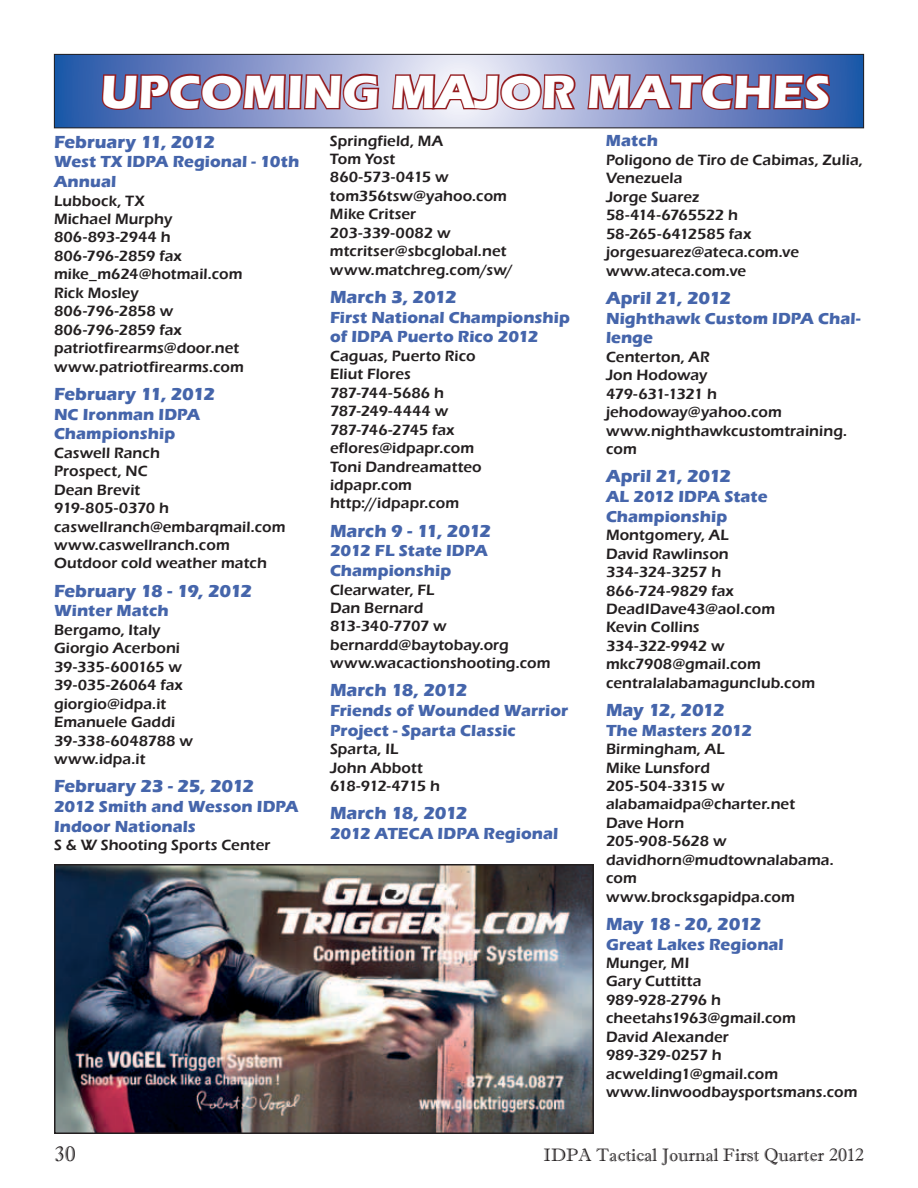
<style>
.page{position:relative;width:918px;height:1188px;background:#fff}
.page>*{position:absolute;margin:0;border:0;box-sizing:border-box;transform-origin:0 0}
.t1{font:700 48px "Eras ITC";color:#fff}
.t2{font:21px "Imprint MT Shadow";color:#231f20}
.t3{font:700 18px "Eras ITC";letter-spacing:-.01em;color:#4565ab}
.t4{font:18px "Imprint MT Shadow";color:#231f20}
.t5{font:700 18px "Eras ITC";letter-spacing:-.04em;color:#4565ab}
.t6{font:700 16.5px/19.8px "Eras ITC";letter-spacing:.005em;color:#4565ab}
.t7{font:600 15.3px/18.5px "Eras ITC";letter-spacing:.005em;color:#231f20}
</style>
<div class="page">
<svg style="left:56px;top:56px;width:806px;height:70px;background:#6a88c2"></svg>
<svg style="left:100px;top:62px;width:281px;height:50px;background:#867098"></svg>
<svg style="left:390px;top:62px;width:188px;height:67px;background:#cab3c2"></svg>
<svg style="left:586px;top:53px;width:246px;height:76px;background:#7b73a2"></svg>
<div style="left:54px;top:54px;width:810px;height:74px;border:1px solid #231f20"></div>
<img style="left:57px;top:867px;width:534px;height:264px">
<div style="left:54px;top:864px;width:540px;height:270px;border:2px solid #231f20"></div>
<h1 class="t1" style="left:101px;top:64px;width:731px">UPCOMING MAJOR MATCHES</h1>
<p class="t3" style="left:54px;top:131px;width:163px">February 11, 2012</p>
<p class="t6" style="left:54px;top:152px;width:247px">West TX IDPA Regional - 10th<br>Annual</p>
<p class="t7" style="left:54px;top:191px;width:191px">Lubbock, TX<br>Michael Murphy<br>806-893-2944 h<br>806-796-2859 fax mike_m624@hotmail.com<br>Rick Mosley<br>806-796-2858 w<br>806-796-2859 fax patriotfirearms@door.net www.patriotfirearms.com</p>
<p class="t3" style="left:54px;top:383px;width:163px">February 11, 2012</p>
<p class="t6" style="left:54px;top:404px;width:148px">NC Ironman IDPA<br>Championship</p>
<p class="t7" style="left:54px;top:444px;width:233px">Caswell Ranch<br>Prospect, NC<br>Dean Brevit<br>919-805-0370 h caswellranch@embarqmail.com www.caswellranch.com<br>Outdoor cold weather match</p>
<p class="t3" style="left:54px;top:580px;width:200px">February 18 - 19, 2012</p>
<p class="t6" style="left:54px;top:601px;width:116px">Winter Match</p>
<p class="t7" style="left:54px;top:621px;width:140px">Bergamo, Italy<br>Giorgio Acerboni<br>39-335-600165 w<br>39-035-26064 fax giorgio@idpa.it<br>Emanuele Gaddi<br>39-338-6048788 w www.idpa.it</p>
<p class="t3" style="left:54px;top:776px;width:202px">February 23 - 25, 2012</p>
<p class="t6" style="left:54px;top:797px;width:246px">2012 Smith and Wesson IDPA<br>Indoor Nationals</p>
<p class="t7" style="left:54px;top:836px;width:218px">S &amp; W Shooting Sports Center</p>
<p class="t7" style="left:330px;top:131px;width:184px">Springfield, MA<br>Tom Yost<br>860-573-0415 w tom356tsw@yahoo.com<br>Mike Critser<br>203-339-0082 w mtcritser@sbcglobal.net www.matchreg.com/sw/</p>
<p class="t3" style="left:330px;top:286px;width:128px">March 3, 2012</p>
<p class="t6" style="left:330px;top:307px;width:242px">First National Championship of IDPA Puerto Rico 2012</p>
<p class="t7" style="left:330px;top:347px;width:153px">Caguas, Puerto Rico<br>Eliut Flores<br>787-744-5686 h<br>787-249-4444 w<br>787-746-2745 fax eflores@idpapr.com<br>Toni Dandreamatteo idpapr.com http://idpapr.com</p>
<p class="t3" style="left:330px;top:520px;width:163px">March 9 - 11, 2012</p>
<p class="t6" style="left:330px;top:541px;width:159px">2012 FL State IDPA<br>Championship</p>
<p class="t7" style="left:330px;top:580px;width:222px">Clearwater, FL<br>Dan Bernard<br>813-340-7707 w bernardd@baytobay.org www.wacactionshooting.com</p>
<p class="t3" style="left:330px;top:680px;width:139px">March 18, 2012</p>
<p class="t6" style="left:330px;top:701px;width:240px">Friends of Wounded Warrior<br>Project - Sparta Classic</p>
<p class="t7" style="left:330px;top:740px;width:111px">Sparta, IL<br>John Abbott<br>618-912-4715 h</p>
<p class="t3" style="left:330px;top:803px;width:139px">March 18, 2012</p>
<p class="t6" style="left:330px;top:824px;width:230px">2012 ATECA IDPA Regional</p>
<p class="t6" style="left:606px;top:131px;width:54px">Match</p>
<p class="t7" style="left:606px;top:151px;width:258px">Poligono de Tiro de Cabimas, Zulia,<br>Venezuela<br>Jorge Suarez<br>58-414-6765522 h<br>58-265-6412585 fax jorgesuarez@ateca.com.ve www.ateca.com.ve</p>
<p class="t3" style="left:606px;top:287px;width:127px">April 21, 2012</p>
<p class="t6" style="left:606px;top:308px;width:256px">Nighthawk Custom IDPA Chal&shy;lenge</p>
<p class="t7" style="left:606px;top:348px;width:243px">Centerton, AR<br>Jon Hodoway<br>479-631-1321 h jehodoway@yahoo.com www.nighthawkcustomtraining. com</p>
<p class="t3" style="left:606px;top:466px;width:127px">April 21, 2012</p>
<p class="t6" style="left:606px;top:487px;width:163px">AL 2012 IDPA State<br>Championship</p>
<p class="t7" style="left:606px;top:526px;width:211px">Montgomery, AL<br>David Rawlinson<br>334-324-3257 h<br>866-724-9829 fax<br>DeadIDave43@aol.com<br>Kevin Collins<br>334-322-9942 w mkc7908@gmail.com centralalabamagunclub.com</p>
<p class="t5" style="left:606px;top:699px;width:120px">May 12, 2012</p>
<p class="t6" style="left:606px;top:720px;width:148px">The Masters 2012</p>
<p class="t7" style="left:606px;top:740px;width:229px">Birmingham, AL<br>Mike Lunsford<br>205-504-3315 w alabamaidpa@charter.net<br>Dave Horn<br>205-908-5628 w davidhorn@mudtownalabama. com<br>www.brocksgapidpa.com</p>
<p class="t3" style="left:606px;top:913px;width:157px">May 18 - 20, 2012</p>
<p class="t6" style="left:606px;top:934px;width:179px">Great Lakes Regional</p>
<p class="t7" style="left:606px;top:954px;width:253px">Munger, MI<br>Gary Cuttitta<br>989-928-2796 h cheetahs1963@gmail.com<br>David Alexander<br>989-329-0257 h acwelding1@gmail.com www.linwoodbaysportsmans.com</p>
<h2 class="t2" style="left:54px;top:1141px;width:23px">30</h2>
<p class="t4" style="left:544px;top:1144px;width:322px">IDPA Tactical Journal First Quarter 2012</p>
</div>
